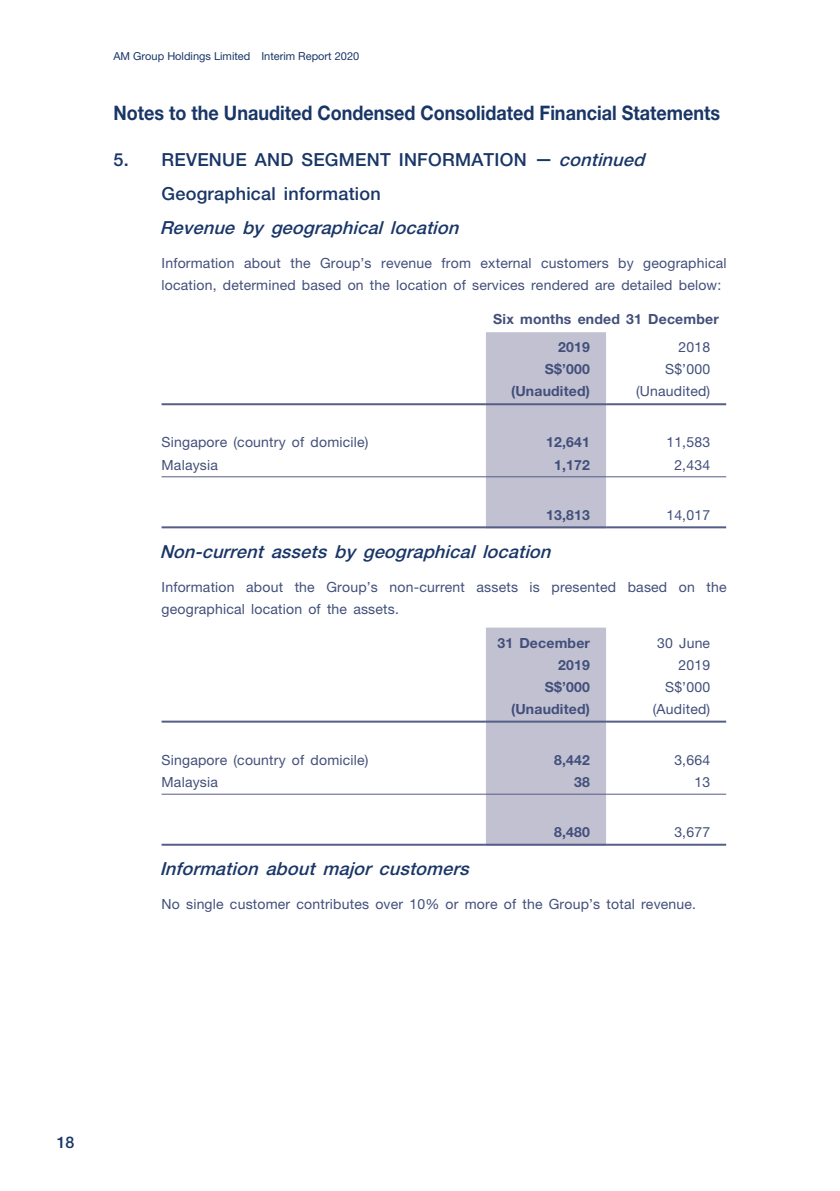
<style>
.page{position:relative;width:840px;height:1191px;background:#fff}
.page>*{position:absolute;margin:0;border:0;box-sizing:border-box;transform-origin:0 0}
.t1{font:700 20px "Helvetica Neue LT Std";color:#193667;scale:.9 1}
._05_____H3{font:italic 500 18px "Helvetica Neue LT Std";color:#193667}
._03_H1{font:500 18px "Helvetica Neue LT Std";letter-spacing:.015em;color:#193667}
._04___H2{font:500 18px "Helvetica Neue LT Std";letter-spacing:.015em;color:#193667}
.t2{font:500 16px "Helvetica Neue LT Std";color:#193667}
._12___P2{font:14px/22px "Helvetica Neue LT Std";letter-spacing:.015em;color:#424f7a}
._01_Body_Text{font:700 14px "Helvetica Neue LT Std";letter-spacing:.015em;color:#424f7a}
._01_Body_Text-2{font:14px "Helvetica Neue LT Std";letter-spacing:.015em;color:#424f7a}
._15_Table_Stub{font:14px "Helvetica Neue LT Std";letter-spacing:.015em;color:#424f7a}
.t3{font:11px "Helvetica Neue LT Std";color:#193667}
.s1{font-style:italic}
</style>
<div class="page">
<div style="left:485px;top:332px;width:120px;height:194px;background:#c1c1d2"></div>
<hr style="left:161px;top:403px;width:324px;height:2px;background:#555e86">
<hr style="left:485px;top:403px;width:120px;height:2px;background:#555e86">
<hr style="left:605px;top:403px;width:120px;height:2px;background:#555e86">
<hr style="left:161px;top:476px;width:324px;height:1px;background:#555e86">
<hr style="left:485px;top:476px;width:120px;height:1px;background:#555e86">
<hr style="left:605px;top:476px;width:120px;height:1px;background:#555e86">
<hr style="left:161px;top:526px;width:324px;height:2px;background:#555e86">
<hr style="left:485px;top:526px;width:120px;height:2px;background:#555e86">
<hr style="left:605px;top:526px;width:120px;height:2px;background:#555e86">
<div style="left:485px;top:627px;width:120px;height:216px;background:#c1c1d2"></div>
<hr style="left:161px;top:720px;width:324px;height:2px;background:#555e86">
<hr style="left:485px;top:720px;width:120px;height:2px;background:#555e86">
<hr style="left:605px;top:720px;width:120px;height:2px;background:#555e86">
<hr style="left:161px;top:793px;width:324px;height:1px;background:#555e86">
<hr style="left:485px;top:793px;width:120px;height:1px;background:#555e86">
<hr style="left:605px;top:793px;width:120px;height:1px;background:#555e86">
<hr style="left:161px;top:843px;width:324px;height:2px;background:#555e86">
<hr style="left:485px;top:843px;width:120px;height:2px;background:#555e86">
<hr style="left:605px;top:843px;width:120px;height:2px;background:#555e86">
<p class="t3" style="left:113px;top:49px;width:247px">AM Group Holdings Limited Interim Report 2020</p>
<h1 class="t1" style="left:113px;top:100px;width:675px">Notes to the Unaudited Condensed Consolidated Financial Statements</h1>
<p class="_03_H1" style="left:113px;top:149px;width:537px">5. REVENUE AND SEGMENT INFORMATION — <span class="s1">continued</span></p>
<p class="_04___H2" style="left:161px;top:183px;width:221px">Geographical information</p>
<p class="_05_____H3" style="left:160px;top:217px;width:305px">Revenue by geographical location</p>
<p class="_12___P2" style="left:161px;top:252px;width:566px">Information about the Group’s revenue from external customers by geographical location, determined based on the location of services rendered are detailed below:</p>
<p class="_01_Body_Text" style="left:493px;top:311px;width:227px">Six months ended 31 December</p>
<p class="_01_Body_Text" style="left:558px;top:339px;width:33px">2019</p>
<p class="_01_Body_Text-2" style="left:678px;top:339px;width:33px">2018</p>
<p class="_01_Body_Text" style="left:544px;top:361px;width:47px">S$’000</p>
<p class="_01_Body_Text-2" style="left:664px;top:361px;width:47px">S$’000</p>
<p class="_01_Body_Text" style="left:510px;top:383px;width:80px">(Unaudited)</p>
<p class="_01_Body_Text-2" style="left:635px;top:383px;width:76px">(Unaudited)</p>
<p class="_15_Table_Stub" style="left:161px;top:434px;width:208px">Singapore (country of domicile)</p>
<p class="_01_Body_Text" style="left:546px;top:434px;width:45px">12,641</p>
<p class="_01_Body_Text-2" style="left:666px;top:434px;width:45px">11,583</p>
<p class="_15_Table_Stub" style="left:161px;top:456px;width:58px">Malaysia</p>
<p class="_01_Body_Text" style="left:554px;top:456px;width:37px">1,172</p>
<p class="_01_Body_Text-2" style="left:674px;top:456px;width:37px">2,434</p>
<p class="_01_Body_Text" style="left:546px;top:506px;width:45px">13,813</p>
<p class="_01_Body_Text-2" style="left:666px;top:506px;width:45px">14,017</p>
<p class="_05_____H3" style="left:160px;top:540px;width:397px">Non-current assets by geographical location</p>
<p class="_12___P2" style="left:161px;top:575px;width:566px">Information about the Group’s non-current assets is presented based on the geographical location of the assets.</p>
<p class="_01_Body_Text" style="left:497px;top:634px;width:94px">31 December</p>
<p class="_01_Body_Text-2" style="left:656px;top:634px;width:54px">30 June</p>
<p class="_01_Body_Text" style="left:558px;top:656px;width:33px">2019</p>
<p class="_01_Body_Text-2" style="left:678px;top:656px;width:33px">2019</p>
<p class="_01_Body_Text" style="left:544px;top:678px;width:47px">S$’000</p>
<p class="_01_Body_Text-2" style="left:664px;top:678px;width:47px">S$’000</p>
<p class="_01_Body_Text" style="left:510px;top:700px;width:80px">(Unaudited)</p>
<p class="_01_Body_Text-2" style="left:652px;top:700px;width:59px">(Audited)</p>
<p class="_15_Table_Stub" style="left:161px;top:751px;width:208px">Singapore (country of domicile)</p>
<p class="_01_Body_Text" style="left:554px;top:751px;width:37px">8,442</p>
<p class="_01_Body_Text-2" style="left:674px;top:751px;width:37px">3,664</p>
<p class="_15_Table_Stub" style="left:161px;top:773px;width:58px">Malaysia</p>
<p class="_01_Body_Text" style="left:574px;top:773px;width:17px">38</p>
<p class="_01_Body_Text-2" style="left:694px;top:773px;width:17px">13</p>
<p class="_01_Body_Text" style="left:554px;top:823px;width:37px">8,480</p>
<p class="_01_Body_Text-2" style="left:674px;top:823px;width:37px">3,677</p>
<p class="_05_____H3" style="left:160px;top:858px;width:315px">Information about major customers</p>
<p class="_12___P2" style="left:161px;top:893px;width:536px">No single customer contributes over 10% or more of the Group’s total revenue.</p>
<p class="t2" style="left:57px;top:1132px;width:19px">18</p>
</div>
